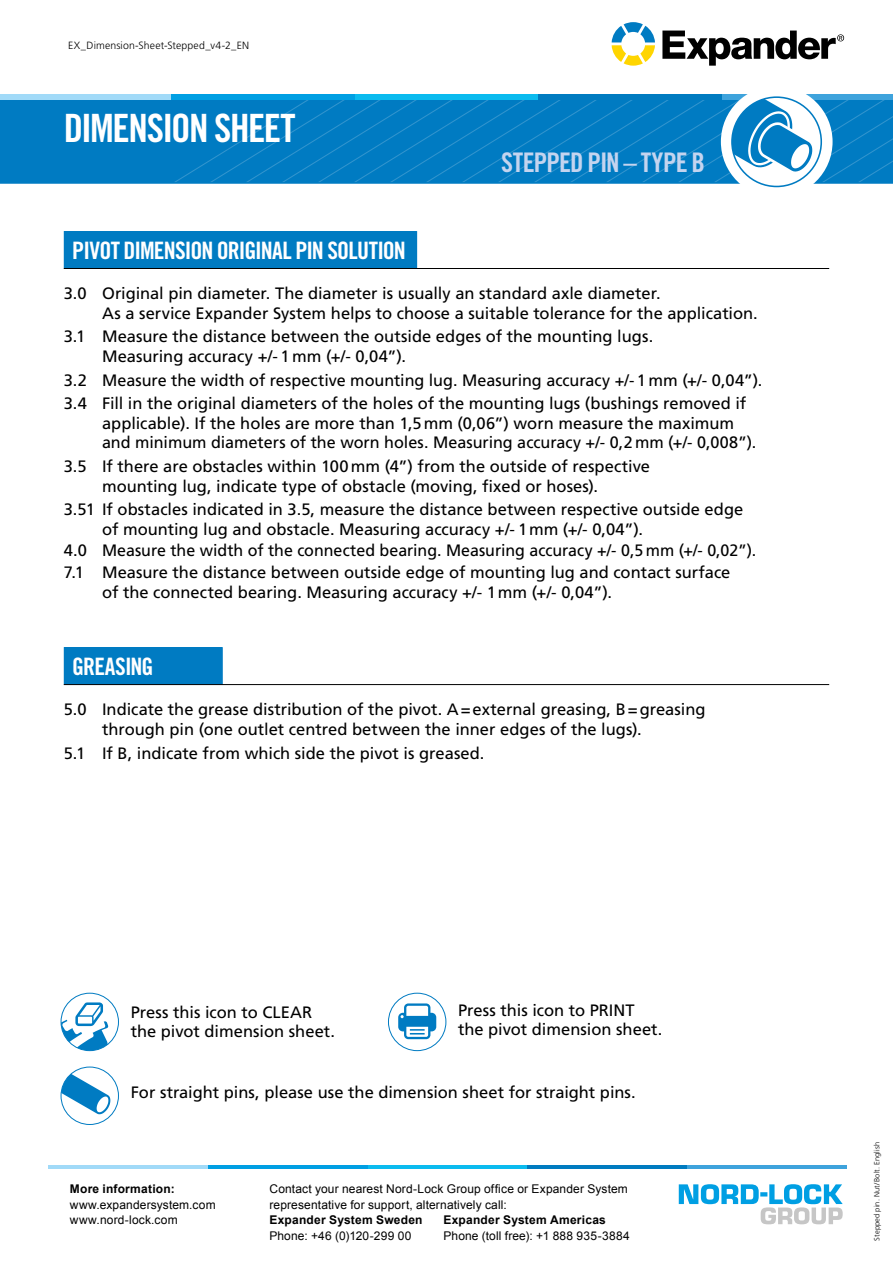
<style>
.page{position:relative;width:893px;height:1263px;background:#fff}
.page>*{position:absolute;margin:0;border:0;box-sizing:border-box;transform-origin:0 0}
.t1{font:39px "Trade Gothic LT Std Bd Cn 20";letter-spacing:-.04em;color:#fff}
.t2{font:27px "Trade Gothic LT Std Bd Cn 20";letter-spacing:-.03em;color:#c4d4ef}
.t3{font:24px "Trade Gothic LT Std Bd Cn 20";letter-spacing:-.04em;color:#fff}
.t4{font:16.5px/19.5px "Frutiger LT Std";color:#000}
.t5{font:12px "Arial";letter-spacing:.01em;color:#000}
.t6{font:700 12px "Arial";letter-spacing:.02em;color:#000}
.t7{font:300 10.5px "Frutiger LT Std";letter-spacing:.015em;color:#000}
.t8{font:300 7.5px "Frutiger LT Std";letter-spacing:.015em;color:#000}
</style>
<div class="page">
<div style="left:65px;top:232px;width:351px;height:36px;background:#007bc2"></div>
<div style="left:64px;top:231px;width:353px;height:38px;border:2px solid #007bc2"></div>
<div style="left:0;top:100px;width:893px;height:84px;background:#007bc2"></div>
<div style="left:0;top:94px;width:171px;height:6px;background:#a1daf8"></div>
<div style="left:355px;top:94px;width:183px;height:6px;background:#0bbbef"></div>
<div style="left:171px;top:94px;width:184px;height:6px;background:#009fe3"></div>
<div style="left:722px;top:94px;width:171px;height:6px;background:#3ea3dc"></div>
<div style="left:538px;top:94px;width:184px;height:6px;background:#007bc0"></div>
<svg style="left:612px;top:22px;width:43px;height:44px"></svg>
<svg style="left:662px;top:31px;width:182px;height:35px"></svg>
<hr style="left:49px;top:1166px;width:159px;height:3px;background:#a1daf8">
<hr style="left:368px;top:1166px;width:159px;height:3px;background:#0bbbef">
<hr style="left:208px;top:1166px;width:160px;height:3px;background:#009fe3">
<hr style="left:687px;top:1166px;width:159px;height:3px;background:#3ea3dc">
<hr style="left:527px;top:1166px;width:160px;height:3px;background:#007bc0">
<svg style="left:679px;top:1184px;width:164px;height:40px"></svg>
<div style="left:65px;top:648px;width:157px;height:36px;background:#007bc2"></div>
<div style="left:64px;top:647px;width:159px;height:38px;border:2px solid #007bc2"></div>
<hr style="left:64px;top:268px;width:765px;height:1px;background:#000">
<hr style="left:64px;top:684px;width:765px;height:1px;background:#000">
<div style="left:721px;top:86px;width:111px;height:112px;background:#fff;border-radius:50%"></div>
<svg style="left:61px;top:1002px;width:47px;height:49px"></svg>
<svg style="left:388px;top:993px;width:58px;height:58px"></svg>
<div style="left:388px;top:993px;width:58px;height:58px;border:1px solid #007bc2;border-radius:50%"></div>
<svg style="left:398px;top:1003px;width:38px;height:36px"></svg>
<svg style="left:173px;top:97px;width:720px;height:86px"></svg>
<svg style="left:61px;top:1067px;width:49px;height:47px"></svg>
<p class="t7" style="left:68px;top:40px;width:183px">EX_Dimension-Sheet-Stepped_v4-2_EN</p>
<h1 class="t1" style="left:64px;top:105px;width:234px">DIMENSION SHEET</h1>
<h3 class="t3" style="left:72px;top:236px;width:335px">PIVOT DIMENSION ORIGINAL PIN SOLUTION</h3>
<h2 class="t2" style="left:501px;top:146px;width:206px">STEPPED PIN – TYPE B</h2>
<p class="t4" style="left:102px;top:284px;width:657px;text-indent:-38px">3.0 Original pin diameter. The diameter is usually an standard axle diameter.<br>As a service Expander System helps to choose a suitable tolerance for the application.</p>
<p class="t4" style="left:102px;top:327px;width:553px;text-indent:-38px">3.1 Measure the distance between the outside edges of the mounting lugs.<br>Measuring accuracy +/- 1 mm (+/- 0,04”).</p>
<p class="t4" style="left:64px;top:368px;width:700px;line-height:23.7px">3.2 Measure the width of respective mounting lug. Measuring accuracy +/- 1 mm (+/- 0,04”).<br>3.4 Fill in the original diameters of the holes of the mounting lugs (bushings removed if</p>
<p class="t4" style="left:102px;top:413px;width:656px">applicable). If the holes are more than 1,5mm (0,06”) worn measure the maximum and minimum diameters of the worn holes. Measuring accuracy +/- 0,2 mm (+/- 0,008”).</p>
<p class="t4" style="left:102px;top:457px;width:549px;text-indent:-38px">3.5 If there are obstacles within 100mm (4”) from the outside of respective mounting lug, indicate type of obstacle (moving, fixed or hoses).</p>
<p class="t4" style="left:102px;top:500px;width:643px;text-indent:-38px">3.51 If obstacles indicated in 3.5, measure the distance between respective outside edge of mounting lug and obstacle. Measuring accuracy +/- 1mm (+/- 0,04”).</p>
<p class="t4" style="left:64px;top:540px;width:694px;line-height:21.6px">4.0 Measure the width of the connected bearing. Measuring accuracy +/- 0,5 mm (+/- 0,02”).<br>7.1 Measure the distance between outside edge of mounting lug and contact surface</p>
<p class="t4" style="left:102px;top:582px;width:511px">of the connected bearing. Measuring accuracy +/- 1mm (+/- 0,04”).</p>
<h3 class="t3" style="left:72px;top:652px;width:83px">GREASING</h3>
<p class="t4" style="left:102px;top:700px;width:605px;text-indent:-38px">5.0 Indicate the grease distribution of the pivot. A=external greasing, B=greasing through pin (one outlet centred between the inner edges of the lugs).</p>
<p class="t4" style="left:64px;top:743px;width:422px">5.1 If B, indicate from which side the pivot is greased.</p>
<p class="t4" style="left:131px;top:1002px;width:206px">Press this icon to CLEAR the pivot dimension sheet.</p>
<p class="t4" style="left:458px;top:1000px;width:206px">Press this icon to PRINT the pivot dimension sheet.</p>
<p class="t4" style="left:131px;top:1083px;width:507px">For straight pins, please use the dimension sheet for straight pins.</p>
<p class="t6" style="left:70px;top:1181px;width:106px">More information:</p>
<p class="t5" style="left:269px;top:1181px;width:360px">Contact your nearest Nord-Lock Group office or Expander System</p>
<p class="t5" style="left:70px;top:1196px;width:147px">www.expandersystem.com</p>
<p class="t5" style="left:269px;top:1196px;width:239px">representative for support, alternatively call:</p>
<p class="t5" style="left:70px;top:1212px;width:109px">www.nord-lock.com</p>
<p class="t6" style="left:269px;top:1212px;width:155px">Expander System Sweden</p>
<p class="t6" style="left:443px;top:1212px;width:164px">Expander System Americas</p>
<p class="t5" style="left:269px;top:1228px;width:144px">Phone: +46 (0)120-299 00</p>
<p class="t5" style="left:443px;top:1228px;width:188px">Phone (toll free): +1 888 935-3884</p>
<p class="t8" style="left:873px;top:1240px;width:100px;rotate:-90deg">Stepped pin. Nut/Bolt. English</p>
</div>
